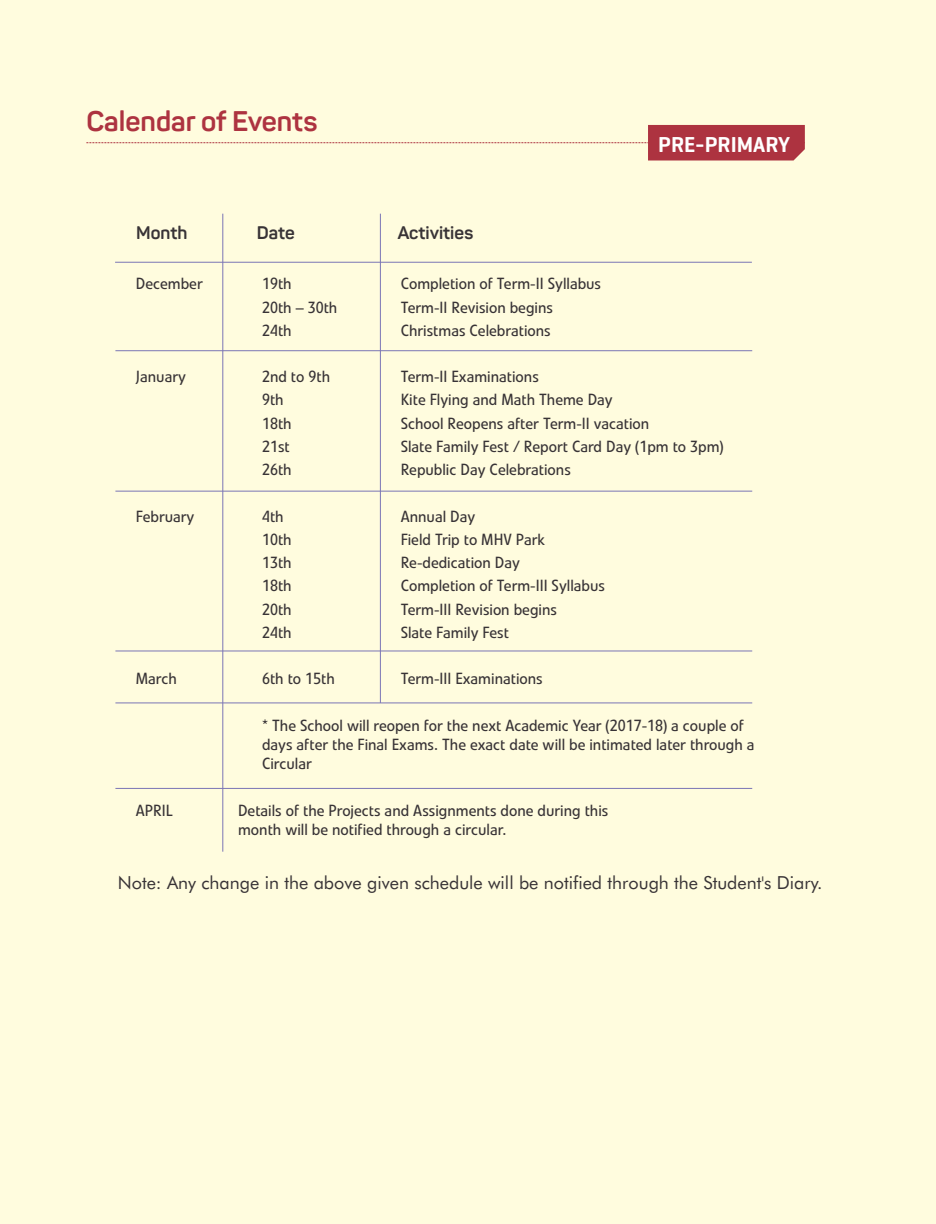
<style>
.page{position:relative;width:936px;height:1224px;background:#fffcde}
.page>*{position:absolute;margin:0;border:0;box-sizing:border-box;transform-origin:0 0}
.t1{font:700 28px "Panton";color:#ad3340}
.t2{font:22px "Geogrotesque";color:#fff}
.t3{font:18px "Futura BT";color:#383336}
.t4{font:700 18px "Panton";color:#383336}
.t5{font:16px/19.4px "Veto LT Pro";color:#383336}
</style>
<div class="page">
<hr style="left:115px;top:262px;width:637px;height:1px;background:#7a75b5">
<hr style="left:115px;top:350px;width:637px;height:1px;background:#7a75b5">
<hr style="left:115px;top:491px;width:637px;height:1px;background:#7a75b5">
<hr style="left:115px;top:650px;width:637px;height:1px;background:#7a75b5">
<hr style="left:222px;top:214px;width:1px;height:638px;background:#7a75b5">
<hr style="left:380px;top:214px;width:1px;height:489px;background:#7a75b5">
<svg style="left:86px;top:125px;width:719px;height:36px"></svg>
<hr style="left:115px;top:788px;width:637px;height:1px;background:#7a75b5">
<hr style="left:115px;top:702px;width:637px;height:1px;background:#7a75b5">
<h1 class="t1" style="left:86px;top:110px;width:232px">Calendar of Events</h1>
<p class="t4" style="left:136px;top:225px;width:53px">Month</p>
<p class="t4" style="left:257px;top:225px;width:39px">Date</p>
<p class="t4" style="left:398px;top:225px;width:77px">Activities</p>
<h2 class="t2" style="left:658px;top:135px;width:133px">PRE-PRIMARY</h2>
<p class="t5" style="left:136px;top:276px;width:68px">December</p>
<p class="t5" style="left:262px;top:276px;width:31px">19th</p>
<p class="t5" style="left:401px;top:276px;width:202px">Completion of Term-II Syllabus</p>
<p class="t5" style="left:262px;top:300px;width:77px">20th – 30th</p>
<p class="t5" style="left:401px;top:300px;width:154px">Term-II Revision begins</p>
<p class="t5" style="left:262px;top:323px;width:31px">24th</p>
<p class="t5" style="left:401px;top:323px;width:152px">Christmas Celebrations</p>
<p class="t5" style="left:136px;top:369px;width:52px">January</p>
<p class="t5" style="left:262px;top:369px;width:70px">2nd to 9th</p>
<p class="t5" style="left:401px;top:369px;width:140px">Term-II Examinations</p>
<p class="t5" style="left:262px;top:392px;width:23px">9th</p>
<p class="t5" style="left:401px;top:392px;width:214px">Kite Flying and Math Theme Day</p>
<p class="t5" style="left:262px;top:416px;width:31px">18th</p>
<p class="t5" style="left:401px;top:416px;width:250px">School Reopens after Term-II vacation</p>
<p class="t5" style="left:262px;top:439px;width:29px">21st</p>
<p class="t5" style="left:401px;top:439px;width:324px">Slate Family Fest / Report Card Day (1pm to 3pm)</p>
<p class="t5" style="left:262px;top:462px;width:31px">26th</p>
<p class="t5" style="left:401px;top:462px;width:172px">Republic Day Celebrations</p>
<p class="t5" style="left:136px;top:509px;width:60px">February</p>
<p class="t5" style="left:262px;top:509px;width:23px">4th</p>
<p class="t5" style="left:401px;top:509px;width:76px">Annual Day</p>
<p class="t5" style="left:262px;top:532px;width:31px">10th</p>
<p class="t5" style="left:401px;top:532px;width:146px">Field Trip to MHV Park</p>
<p class="t5" style="left:262px;top:555px;width:31px">13th</p>
<p class="t5" style="left:401px;top:555px;width:121px">Re-dedication Day</p>
<p class="t5" style="left:262px;top:578px;width:31px">18th</p>
<p class="t5" style="left:401px;top:578px;width:206px">Completion of Term-III Syllabus</p>
<p class="t5" style="left:262px;top:602px;width:31px">20th</p>
<p class="t5" style="left:401px;top:602px;width:158px">Term-III Revision begins</p>
<p class="t5" style="left:262px;top:625px;width:31px">24th</p>
<p class="t5" style="left:401px;top:625px;width:110px">Slate Family Fest</p>
<p class="t5" style="left:136px;top:671px;width:43px">March</p>
<p class="t5" style="left:262px;top:671px;width:74px">6th to 15th</p>
<p class="t5" style="left:401px;top:671px;width:144px">Term-III Examinations</p>
<p class="t5" style="left:262px;top:718px;width:494px">* The School will reopen for the next Academic Year (2017-18) a couple of days after the Final Exams. The exact date will be intimated later through a<br>Circular</p>
<p class="t5" style="left:136px;top:803px;width:39px">APRIL</p>
<p class="t5" style="left:238px;top:803px;width:372px">Details of the Projects and Assignments done during this month will be notified through a circular.</p>
<p class="t3" style="left:118px;top:875px;width:706px">Note: Any change in the above given schedule will be notified through the Student's Diary.</p>
</div>
